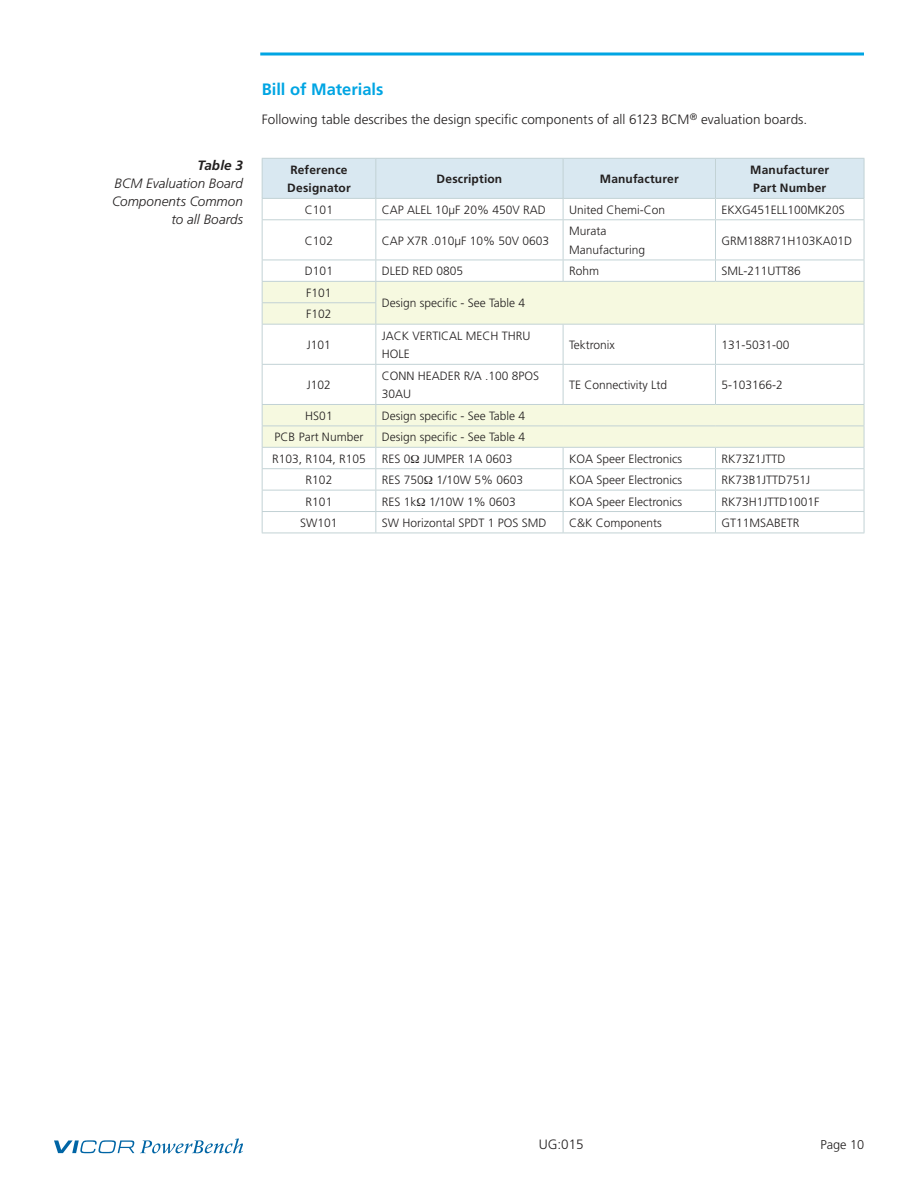
<style>
.page{position:relative;width:918px;height:1188px;background:#fff}
.page>*{position:absolute;margin:0;border:0;box-sizing:border-box;transform-origin:0 0}
.t1{font:700 16.5px "Frutiger";color:#00a5e3}
.t2{font:300 13.5px "Frutiger";letter-spacing:.005em;color:#221f1f}
.t3{font:italic 300 13.5px/18px "Frutiger";color:#221f1f;text-align:right}
.t4{font:italic 700 13.5px "Frutiger";letter-spacing:.005em;color:#221f1f}
.t5{font:300 12.75px "Frutiger";color:#221f1f}
.t6{font:300 12px/18.8px "Frutiger";color:#221f1f}
.t7{font:700 12px/18.8px "Frutiger";letter-spacing:.015em;color:#221f1f}
</style>
<div class="page">
<svg style="left:140px;top:1138px;width:103px;height:15px"></svg>
<svg style="left:54px;top:1140px;width:80px;height:13px"></svg>
<hr style="left:260px;top:52px;width:604px;height:3px;background:#00a5e3">
<svg style="left:263px;top:282px;width:601px;height:165px;fill:#f6f9e0"></svg>
<svg style="left:262px;top:158px;width:603px;height:61px"></svg>
<hr style="left:262px;top:219px;width:114px;height:1px;background:#c2d2d5">
<hr style="left:262px;top:220px;width:1px;height:40px;background:#c2d2d5">
<hr style="left:376px;top:219px;width:187px;height:1px;background:#c2d2d5">
<hr style="left:375px;top:220px;width:1px;height:40px;background:#c2d2d5">
<hr style="left:563px;top:219px;width:153px;height:1px;background:#c2d2d5">
<hr style="left:563px;top:220px;width:1px;height:40px;background:#c2d2d5">
<hr style="left:716px;top:219px;width:148px;height:1px;background:#c2d2d5">
<hr style="left:715px;top:220px;width:1px;height:40px;background:#c2d2d5">
<hr style="left:864px;top:220px;width:1px;height:40px;background:#c2d2d5">
<hr style="left:262px;top:260px;width:114px;height:1px;background:#c2d2d5">
<hr style="left:376px;top:260px;width:187px;height:1px;background:#c2d2d5">
<hr style="left:563px;top:260px;width:153px;height:1px;background:#c2d2d5">
<svg style="left:563px;top:260px;width:1px;height:21px"></svg>
<hr style="left:716px;top:260px;width:148px;height:1px;background:#c2d2d5">
<svg style="left:715px;top:260px;width:1px;height:21px"></svg>
<hr style="left:262px;top:281px;width:114px;height:1px;background:#c2d2d5">
<hr style="left:376px;top:281px;width:187px;height:1px;background:#c2d2d5">
<hr style="left:563px;top:281px;width:153px;height:1px;background:#c2d2d5">
<hr style="left:716px;top:281px;width:148px;height:1px;background:#c2d2d5">
<hr style="left:262px;top:302px;width:114px;height:1px;background:#c2d2d5">
<svg style="left:262px;top:260px;width:1px;height:64px"></svg>
<svg style="left:375px;top:260px;width:1px;height:64px"></svg>
<svg style="left:864px;top:260px;width:1px;height:64px"></svg>
<hr style="left:262px;top:324px;width:114px;height:1px;background:#c2d2d5">
<hr style="left:262px;top:325px;width:1px;height:39px;background:#c2d2d5">
<hr style="left:376px;top:324px;width:187px;height:1px;background:#c2d2d5">
<hr style="left:375px;top:325px;width:1px;height:39px;background:#c2d2d5">
<hr style="left:563px;top:324px;width:153px;height:1px;background:#c2d2d5">
<hr style="left:563px;top:325px;width:1px;height:39px;background:#c2d2d5">
<hr style="left:716px;top:324px;width:148px;height:1px;background:#c2d2d5">
<hr style="left:715px;top:325px;width:1px;height:39px;background:#c2d2d5">
<hr style="left:864px;top:325px;width:1px;height:39px;background:#c2d2d5">
<hr style="left:262px;top:364px;width:114px;height:1px;background:#c2d2d5">
<hr style="left:262px;top:365px;width:1px;height:39px;background:#c2d2d5">
<hr style="left:376px;top:364px;width:187px;height:1px;background:#c2d2d5">
<hr style="left:375px;top:365px;width:1px;height:39px;background:#c2d2d5">
<hr style="left:563px;top:364px;width:153px;height:1px;background:#c2d2d5">
<hr style="left:563px;top:365px;width:1px;height:39px;background:#c2d2d5">
<hr style="left:716px;top:364px;width:148px;height:1px;background:#c2d2d5">
<hr style="left:715px;top:365px;width:1px;height:39px;background:#c2d2d5">
<hr style="left:864px;top:365px;width:1px;height:39px;background:#c2d2d5">
<hr style="left:262px;top:404px;width:114px;height:1px;background:#c2d2d5">
<hr style="left:376px;top:404px;width:187px;height:1px;background:#c2d2d5">
<hr style="left:563px;top:404px;width:153px;height:1px;background:#c2d2d5">
<hr style="left:716px;top:404px;width:148px;height:1px;background:#c2d2d5">
<hr style="left:262px;top:426px;width:114px;height:1px;background:#c2d2d5">
<hr style="left:376px;top:426px;width:187px;height:1px;background:#c2d2d5">
<hr style="left:563px;top:426px;width:153px;height:1px;background:#c2d2d5">
<hr style="left:716px;top:426px;width:148px;height:1px;background:#c2d2d5">
<hr style="left:262px;top:447px;width:114px;height:1px;background:#c2d2d5">
<hr style="left:376px;top:447px;width:187px;height:1px;background:#c2d2d5">
<hr style="left:563px;top:447px;width:153px;height:1px;background:#c2d2d5">
<hr style="left:716px;top:447px;width:148px;height:1px;background:#c2d2d5">
<hr style="left:262px;top:468px;width:114px;height:1px;background:#c2d2d5">
<hr style="left:376px;top:468px;width:187px;height:1px;background:#c2d2d5">
<hr style="left:563px;top:468px;width:153px;height:1px;background:#c2d2d5">
<hr style="left:716px;top:468px;width:148px;height:1px;background:#c2d2d5">
<hr style="left:262px;top:490px;width:114px;height:1px;background:#c2d2d5">
<hr style="left:376px;top:490px;width:187px;height:1px;background:#c2d2d5">
<hr style="left:563px;top:490px;width:153px;height:1px;background:#c2d2d5">
<hr style="left:716px;top:490px;width:148px;height:1px;background:#c2d2d5">
<hr style="left:262px;top:511px;width:114px;height:1px;background:#c2d2d5">
<svg style="left:262px;top:405px;width:1px;height:128px"></svg>
<hr style="left:376px;top:511px;width:187px;height:1px;background:#c2d2d5">
<svg style="left:375px;top:405px;width:1px;height:128px"></svg>
<hr style="left:563px;top:511px;width:153px;height:1px;background:#c2d2d5">
<svg style="left:563px;top:448px;width:1px;height:85px"></svg>
<hr style="left:716px;top:511px;width:148px;height:1px;background:#c2d2d5">
<svg style="left:715px;top:448px;width:1px;height:85px"></svg>
<svg style="left:864px;top:405px;width:1px;height:128px"></svg>
<hr style="left:262px;top:533px;width:114px;height:1px;background:#c2d2d5">
<hr style="left:376px;top:533px;width:187px;height:1px;background:#c2d2d5">
<hr style="left:563px;top:533px;width:153px;height:1px;background:#c2d2d5">
<hr style="left:716px;top:533px;width:148px;height:1px;background:#c2d2d5">
<p class="t4" style="left:198px;top:160px;width:47px">Table 3</p>
<p class="t3" style="left:112px;top:176px;width:132px">BCM Evaluation Board<br>Components Common to all Boards</p>
<h1 class="t1" style="left:262px;top:82px;width:123px">Bill of Materials</h1>
<p class="t2" style="left:262px;top:114px;width:547px">Following table describes the design specific components of all 6123 BCM<sup>®</sup> evaluation boards.</p>
<p class="t7" style="left:287px;top:161px;width:65px">Reference<br>Designator</p>
<p class="t7" style="left:437px;top:170px;width:67px">Description</p>
<p class="t7" style="left:600px;top:170px;width:80px">Manufacturer</p>
<p class="t7" style="left:750px;top:161px;width:80px">Manufacturer<br>Part Number</p>
<p class="t6" style="left:305px;top:201px;width:30px">C101</p>
<p class="t6" style="left:382px;top:201px;width:166px">CAP ALEL 10µF 20% 450V RAD</p>
<p class="t6" style="left:569px;top:201px;width:98px">United Chemi-Con</p>
<p class="t6" style="left:722px;top:201px;width:125px">EKXG451ELL100MK20S</p>
<p class="t6" style="left:305px;top:232px;width:30px">C102</p>
<p class="t6" style="left:382px;top:232px;width:169px">CAP X7R .010µF 10% 50V 0603</p>
<p class="t6" style="left:569px;top:223px;width:78px">Murata<br>Manufacturing</p>
<p class="t6" style="left:722px;top:232px;width:132px">GRM188R71H103KA01D</p>
<p class="t6" style="left:305px;top:263px;width:30px">D101</p>
<p class="t6" style="left:382px;top:263px;width:83px">DLED RED 0805</p>
<p class="t6" style="left:569px;top:263px;width:32px">Rohm</p>
<p class="t6" style="left:722px;top:263px;width:81px">SML-211UTT86</p>
<p class="t6" style="left:306px;top:284px;width:27px">F101</p>
<p class="t6" style="left:382px;top:295px;width:145px">Design specific - See Table 4</p>
<p class="t6" style="left:306px;top:306px;width:27px">F102</p>
<p class="t6" style="left:307px;top:336px;width:26px">J101</p>
<p class="t6" style="left:382px;top:327px;width:150px">JACK VERTICAL MECH THRU<br>HOLE</p>
<p class="t6" style="left:569px;top:336px;width:47px">Tektronix</p>
<p class="t6" style="left:722px;top:336px;width:70px">131-5031-00</p>
<p class="t6" style="left:307px;top:376px;width:26px">J102</p>
<p class="t6" style="left:382px;top:367px;width:159px">CONN HEADER R/A .100 8POS<br>30AU</p>
<p class="t6" style="left:569px;top:376px;width:99px">TE Connectivity Ltd</p>
<p class="t6" style="left:722px;top:376px;width:63px">5-103166-2</p>
<p class="t6" style="left:305px;top:407px;width:29px">HS01</p>
<p class="t6" style="left:382px;top:407px;width:145px">Design specific - See Table 4</p>
<p class="t6" style="left:275px;top:429px;width:90px">PCB Part Number</p>
<p class="t6" style="left:382px;top:429px;width:145px">Design specific - See Table 4</p>
<p class="t6" style="left:272px;top:450px;width:95px">R103, R104, R105</p>
<p class="t6" style="left:382px;top:450px;width:132px">RES 0 JUMPER 1A 0603</p>
<p class="t6" style="left:569px;top:450px;width:115px">KOA Speer Electronics</p>
<p class="t6" style="left:722px;top:450px;width:66px">RK73Z1JTTD</p>
<p class="t6" style="left:306px;top:471px;width:28px">R102</p>
<p class="t6" style="left:382px;top:471px;width:143px">RES 750 1/10W 5% 0603</p>
<p class="t6" style="left:569px;top:471px;width:115px">KOA Speer Electronics</p>
<p class="t6" style="left:722px;top:471px;width:90px">RK73B1JTTD751J</p>
<p class="t6" style="left:306px;top:493px;width:28px">R101</p>
<p class="t6" style="left:382px;top:493px;width:135px">RES 1k 1/10W 1% 0603</p>
<p class="t6" style="left:569px;top:493px;width:115px">KOA Speer Electronics</p>
<p class="t6" style="left:722px;top:493px;width:100px">RK73H1JTTD1001F</p>
<p class="t6" style="left:300px;top:514px;width:39px">SW101</p>
<p class="t6" style="left:382px;top:514px;width:166px">SW Horizontal SPDT 1 POS SMD</p>
<p class="t6" style="left:569px;top:514px;width:94px">C&amp;K Components</p>
<p class="t6" style="left:722px;top:514px;width:80px">GT11MSABETR</p>
<p class="t2" style="left:539px;top:1139px;width:47px">UG:015</p>
<p class="t5" style="left:820px;top:1139px;width:45px">Page 10</p>
</div>
